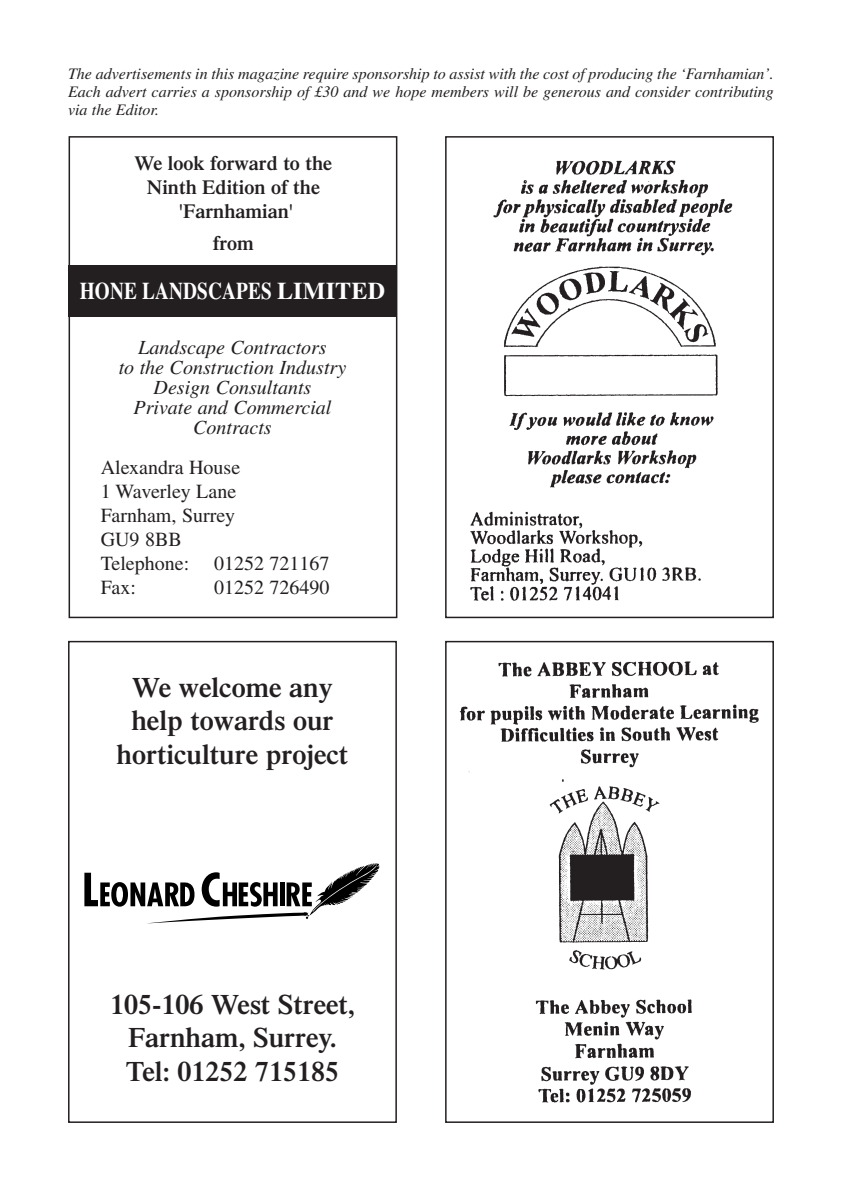
<style>
.page{position:relative;width:842px;height:1191px;background:#fff}
.page>*{position:absolute;margin:0;border:0;box-sizing:border-box;transform-origin:0 0}
.t1{font:600 28px/33.6px "Times";color:#231f20;text-align:center}
.t2{font:700 24px "Times";letter-spacing:.01em;color:#fff;scale:.8 1}
.t3{font:italic 20px/20px "Times";color:#231f20;text-align:center}
.t4{font:20px/24px "Times";color:#231f20}
.t5{font:600 20px/24px "Times";color:#231f20;text-align:center}
.t6{font:italic 16px/18px "Times";color:#231f20;text-align:justify}
</style>
<div class="page">
<div style="left:69px;top:136px;width:328px;height:482px;border:2px solid #231f20"></div>
<div style="left:68px;top:265px;width:329px;height:52px;background:#231f20"></div>
<img style="left:470px;top:160px;width:263px;height:441px">
<div style="left:445px;top:136px;width:329px;height:482px;border:2px solid #231f20"></div>
<div style="left:68px;top:641px;width:329px;height:482px;border:2px solid #231f20"></div>
<svg style="left:84px;top:863px;width:296px;height:60px"></svg>
<img style="left:459px;top:661px;width:300px;height:442px">
<div style="left:445px;top:641px;width:329px;height:482px;border:2px solid #231f20"></div>
<p class="t6" style="left:68px;top:66px;width:707px">The advertisements in this magazine require sponsorship to assist with the cost of producing the ‘Farnhamian’.<br>Each advert carries a sponsorship of £30 and we hope members will be generous and consider contributing via the Editor.</p>
<p class="t5" style="left:135px;top:153px;width:199px">We look forward to the<br>Ninth Edition of the 'Farnhamian'</p>
<p class="t5" style="left:213px;top:233px;width:43px">from</p>
<h2 class="t2" style="left:80px;top:283px;width:383px">HONE LANDSCAPES LIMITED</h2>
<p class="t3" style="left:119px;top:339px;width:229px">Landscape Contractors<br>to the Construction Industry<br>Design Consultants<br>Private and Commercial<br>Contracts</p>
<p class="t4" style="left:101px;top:457px;width:230px">Alexandra House<br>1 Waverley Lane<br>Farnham, Surrey<br>GU9 8BB<br>Telephone: 01252 721167<br>Fax:</p>
<p class="t4" style="left:214px;top:577px;width:117px">01252 726490</p>
<h1 class="t1" style="left:117px;top:673px;width:233px">We welcome any help towards our horticulture project</h1>
<h1 class="t1" style="left:110px;top:990px;width:246px">105-106 West Street,<br>Farnham, Surrey.<br>Tel: 01252 715185</h1>
</div>
